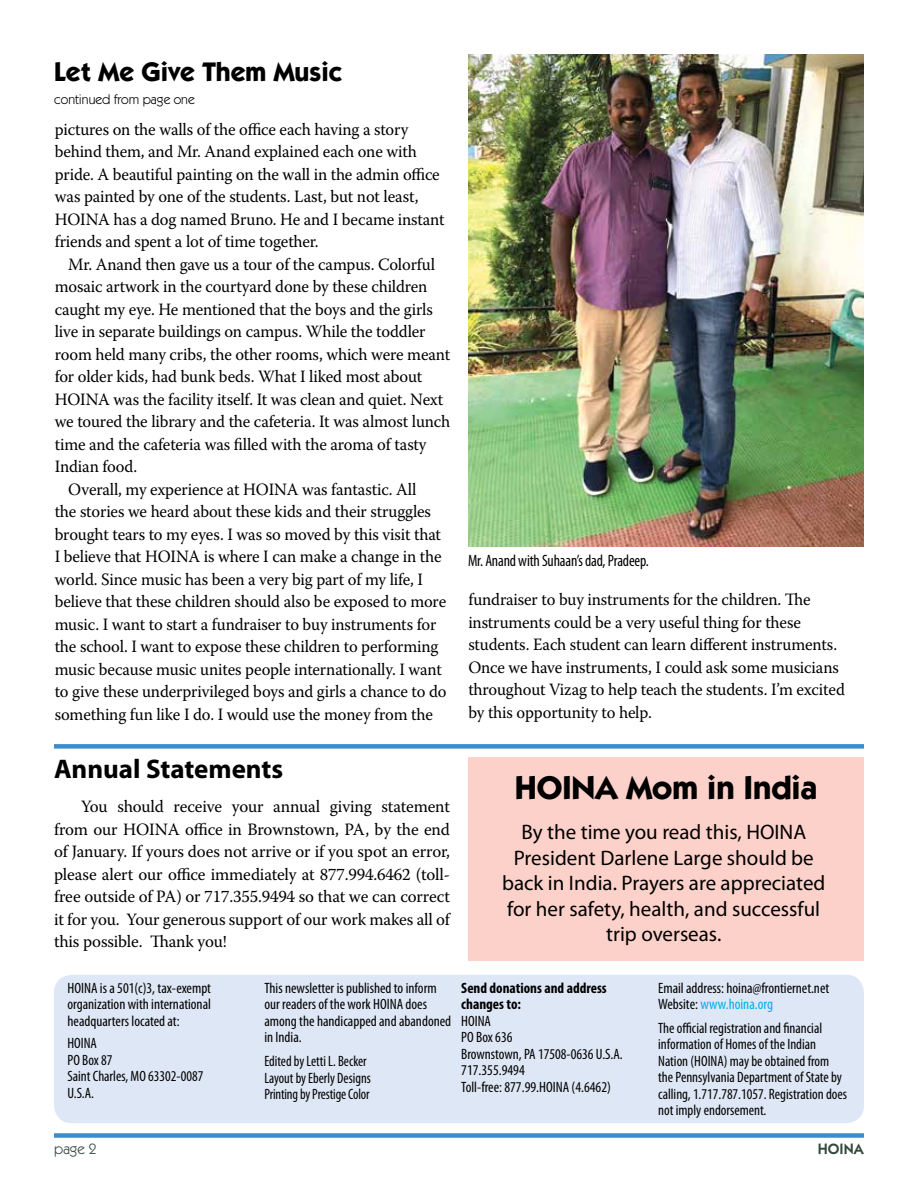
<style>
.page{position:relative;width:918px;height:1188px;background:#fff}
.page>*{position:absolute;margin:0;border:0;box-sizing:border-box;transform-origin:0 0}
.t1{font:700 33px "Itc Kabel";color:#000}
.t2{font:700 27px "Itc Kabel";color:#000}
.t3{font:700 27px "Myriad Pro";color:#000}
.t4{font:21px/25.5px "Myriad Pro";color:#000;text-align:center}
.t5{font:17.25px/22.5px "Warnock Pro";letter-spacing:-.01em;color:#000;scale:.96 1}
.t6{font:17.25px/22.5px "Warnock Pro";letter-spacing:-.01em;color:#000;text-align:justify}
.t7{font:condensed 16.5px "Myriad Pro";letter-spacing:-.01em;color:#000;scale:.95 1}
.t8{font:condensed 15px/16.5px "Myriad Pro";color:#000}
.t9{font:condensed 15px/16.5px "Myriad Pro";color:#000;scale:.94 1}
.t10{font:700 condensed 15px/16.5px "Myriad Pro";color:#000}
.t11{font:15px "Itc Kabel";color:#34483c}
.t12{font:600 15px "Itc Kabel";color:#34483c}
.t13{font:13.5px "Itc Kabel";color:#000}
.s1{color:#00aeef}
</style>
<div class="page">
<div style="left:54px;top:975px;width:810px;height:148px;background:#dee7f5;border-radius:18px"></div>
<div style="left:54px;top:1133px;width:810px;height:5px;background:#3d8dcc"></div>
<div style="left:54px;top:744px;width:810px;height:5px;background:#3d8dcc"></div>
<img style="left:468px;top:54px;width:396px;height:492px">
<div style="left:468px;top:757px;width:396px;height:203px;background:#fcd1c9"></div>
<h2 class="t2" style="left:54px;top:55px;width:290px">Let Me Give Them Music</h2>
<p class="t13" style="left:54px;top:91px;width:142px">continued from page one</p>
<p class="t5" style="left:55px;top:118px;width:408px">pictures on the walls of the office each having a story behind them, and Mr. Anand explained each one with pride. A beautiful painting on the wall in the admin office was painted by one of the students. Last, but not least, HOINA has a dog named Bruno. He and I became instant friends and spent a lot of time together.</p>
<p class="t5" style="left:68px;top:253px;width:384px">Mr. Anand then gave us a tour of the campus. Colorful</p>
<p class="t5" style="left:55px;top:275px;width:390px">mosaic artwork in the courtyard done by these children</p>
<p class="t5" style="left:55px;top:298px;width:395px">caught my eye. He mentioned that the boys and the girls</p>
<p class="t5" style="left:55px;top:320px;width:388px">live in separate buildings on campus. While the toddler</p>
<p class="t5" style="left:55px;top:343px;width:414px">room held many cribs, the other rooms, which were meant</p>
<p class="t5" style="left:55px;top:365px;width:384px">for older kids, had bunk beds. What I liked most about</p>
<p class="t5" style="left:55px;top:388px;width:406px">HOINA was the facility itself. It was clean and quiet. Next</p>
<p class="t5" style="left:55px;top:410px;width:414px">we toured the library and the cafeteria. It was almost lunch</p>
<p class="t5" style="left:55px;top:432px;width:389px">time and the cafeteria was filled with the aroma of tasty</p>
<p class="t5" style="left:55px;top:455px;width:87px">Indian food.</p>
<p class="t5" style="left:68px;top:477px;width:364px">Overall, my experience at HOINA was fantastic. All</p>
<p class="t5" style="left:55px;top:500px;width:394px">the stories we heard about these kids and their struggles</p>
<p class="t5" style="left:55px;top:522px;width:404px">brought tears to my eyes. I was so moved by this visit that</p>
<p class="t5" style="left:55px;top:545px;width:404px">I believe that HOINA is where I can make a change in the</p>
<p class="t5" style="left:55px;top:567px;width:385px">world. Since music has been a very big part of my life, I</p>
<p class="t5" style="left:55px;top:590px;width:409px">believe that these children should also be exposed to more</p>
<p class="t5" style="left:55px;top:612px;width:399px">music. I want to start a fundraiser to buy instruments for</p>
<p class="t5" style="left:55px;top:635px;width:401px">the school. I want to expose these children to performing</p>
<p class="t5" style="left:55px;top:657px;width:405px">music because music unites people internationally. I want</p>
<p class="t5" style="left:55px;top:680px;width:410px">to give these underprivileged boys and girls a chance to do</p>
<p class="t5" style="left:55px;top:702px;width:395px">something fun like I do. I would use the money from the</p>
<p class="t7" style="left:468px;top:551px;width:192px">Mr. Anand with Suhaan’s dad, Pradeep.</p>
<p class="t5" style="left:468px;top:588px;width:394px">fundraiser to buy instruments for the children. The instruments could be a very useful thing for these students. Each student can learn different instruments.<br>Once we have instruments, I could ask some musicians throughout Vizag to help teach the students. I’m excited by this opportunity to help.</p>
<h2 class="t3" style="left:54px;top:752px;width:231px">Annual Statements</h2>
<p class="t6" style="left:54px;top:795px;width:398px;text-indent:27px">You should receive your annual giving statement from our HOINA office in Brownstown, PA, by the end of January. If yours does not arrive or if you spot an error, please alert our office immediately at 877.994.6462 (toll&shy;free outside of PA) or 717.355.9494 so that we can correct it for you. Your generous support of our work makes all of this possible. Thank you!</p>
<h1 class="t1" style="left:515px;top:768px;width:304px">HOINA Mom in India</h1>
<p class="t4" style="left:502px;top:819px;width:325px">By the time you read this, HOINA<br>President Darlene Large should be back in India. Prayers are appreciated for her safety, health, and successful trip overseas.</p>
<p class="t8" style="left:68px;top:980px;width:145px;text-align:justify">HOINA is a 501(c)3, tax-exempt organization with international headquarters located at:</p>
<p class="t8" style="left:68px;top:1035px;width:137px">HOINA<br>PO Box 87<br>Saint Charles, MO 63302-0087<br>U.S.A.</p>
<p class="t8" style="left:264px;top:980px;width:188px">This newsletter is published to inform our readers of the work HOINA does among the handicapped and abandoned in India.</p>
<p class="t9" style="left:264px;top:1053px;width:115px">Edited by Letti L. Becker<br>Layout by Eberly Designs<br>Printing by Prestige Color</p>
<p class="t10" style="left:461px;top:979px;width:147px">Send donations and address changes to:</p>
<p class="t8" style="left:461px;top:1013px;width:163px">HOINA<br>PO Box 636<br>Brownstown, PA 17508-0636 U.S.A.<br>717.355.9494<br>Toll-free: 877.99.HOINA (4.6462)</p>
<p class="t8" style="left:658px;top:980px;width:173px">Email address: hoina@frontiernet.net<br>Website: <span class="s1">www.hoina.org</span></p>
<p class="t8" style="left:658px;top:1019px;width:190px">The official registration and financial information of Homes of the Indian Nation (HOINA) may be obtained from the Pennsylvania Department of State by calling, 1.717.787.1057. Registration does not imply endorsement.</p>
<p class="t11" style="left:54px;top:1140px;width:44px">page 2</p>
<p class="t12" style="left:818px;top:1140px;width:47px">HOINA</p>
</div>
